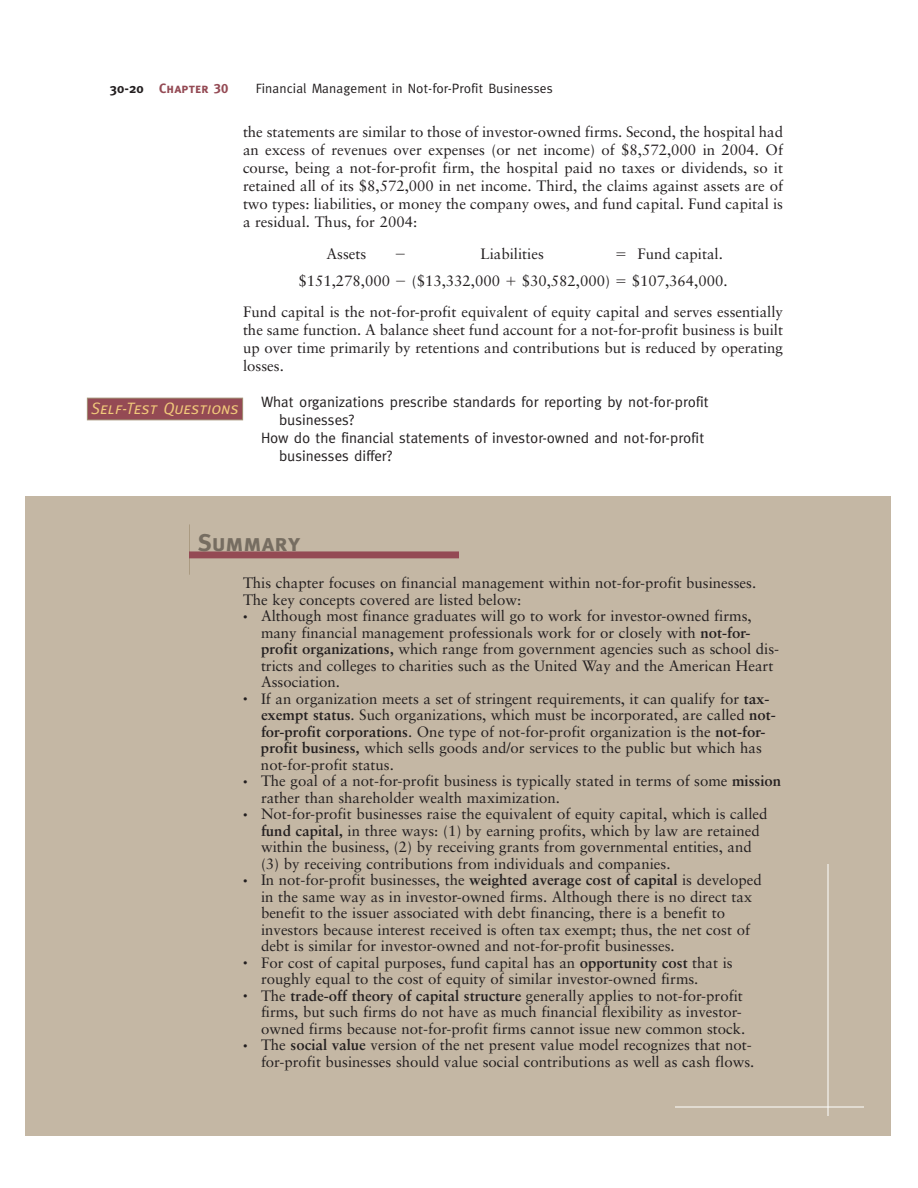
<style>
.page{position:relative;width:918px;height:1188px;background:#fff}
.page>*{position:absolute;margin:0;border:0;box-sizing:border-box;transform-origin:0 0}
.t1{font:24px "Meta Bold Caps";letter-spacing:.015em;color:#766d61}
.t2{font:16.5px "Meta Italic Caps";color:#f2ca7b}
.t3{font:15px/16.5px "Sabon";color:#231f20}
.t4{font:15px "Meta";color:#231f20}
.t5{font:13.5px "Meta";letter-spacing:.01em;color:#231f20}
.t6{font:13.5px "Meta Bold Caps";letter-spacing:.01em;color:#944a54}
.s1{font-family:"Meta";font-weight:700;color:#231f20}
.s2{font-family:"Mathematical Pi One"}
.s3{font-size:9px}
.s4{font-weight:700}
</style>
<div class="page">
<div style="left:26px;top:496px;width:865px;height:640px;background:#c4b7a4"></div>
<hr style="left:189px;top:524px;width:1px;height:51px;background:#a39277">
<div style="left:189px;top:551px;width:270px;height:7px;background:#944a54"></div>
<hr style="left:828px;top:864px;width:1px;height:252px;background:#fff">
<hr style="left:675px;top:1107px;width:189px;height:1px;background:#fff">
<div style="left:87px;top:398px;width:156px;height:22px;background:#944a54"></div>
<div style="left:87px;top:398px;width:156px;height:22px;border:1px solid #a39277"></div>
<p class="t6" style="left:110px;top:81px;width:120px"><span class="s1">30-20</span> Chapter 30</p>
<p class="t5" style="left:256px;top:83px;width:299px">Financial Management in Not-for-Profit Businesses</p>
<p class="t3" style="left:243px;top:125px;width:542px;line-height:18px;text-align:justify">the statements are similar to those of investor-owned firms. Second, the hospital had an excess of revenues over expenses (or net income) of $8,572,000 in 2004. Of course, being a not-for-profit firm, the hospital paid no taxes or dividends, so it retained all of its $8,572,000 in net income. Third, the claims against assets are of two types: liabilities, or money the company owes, and fund capital. Fund capital is a residual. Thus, for 2004:</p>
<p class="t3" style="left:327px;top:247px;width:41px">Assets</p>
<p class="t3" style="left:481px;top:247px;width:65px">Liabilities</p>
<p class="t3" style="left:615px;top:247px;width:110px"><span class="s2">-</span> Fund capital.</p>
<p class="t3" style="left:298px;top:274px;width:93px">$151,278,000</p>
<p class="t3" style="left:412px;top:274px;width:90px">($13,332,000</p>
<p class="t3" style="left:243px;top:266px;width:542px;line-height:31.5px;text-indent:279px">$30,582,000) <span class="s2">-</span> $107,364,000.<br>Fund capital is the not-for-profit equivalent of equity capital and serves essentially</p>
<p class="t3" style="left:243px;top:323px;width:542px;line-height:18px;text-align:justify">the same function. A balance sheet fund account for a not-for-profit business is built up over time primarily by retentions and contributions but is reduced by operating losses.</p>
<p class="t4" style="left:261px;top:396px;width:449px">What organizations prescribe standards for reporting by not-for-profit</p>
<p class="t4" style="left:279px;top:414px;width:77px">businesses?</p>
<p class="t4" style="left:261px;top:432px;width:445px">How do the financial statements of investor-owned and not-for-profit</p>
<p class="t4" style="left:279px;top:450px;width:115px">businesses differ?</p>
<p class="t2" style="left:91px;top:399px;width:149px">Self-Test Questions</p>
<h1 class="t1" style="left:198px;top:529px;width:104px">Summary</h1>
<p class="t3" style="left:243px;top:576px;width:515px">This chapter focuses on financial management within not-for-profit businesses.<br>The key concepts covered are listed below:</p>
<p class="t3" style="left:261px;top:609px;width:520px;text-indent:-18px"><span class="s3">•</span> Although most finance graduates will go to work for investor-owned firms, many financial management professionals work for or closely with <span class="s4">not-for&shy;profit organizations,</span> which range from government agencies such as school dis&shy;tricts and colleges to charities such as the United Way and the American Heart Association.</p>
<p class="t3" style="left:261px;top:692px;width:516px;text-indent:-18px"><span class="s3">•</span> If an organization meets a set of stringent requirements, it can qualify for <span class="s4">tax&shy;exempt status</span>. Such organizations, which must be incorporated, are called <span class="s4">not&shy;for-profit corporations</span>. One type of not-for-profit organization is the <span class="s4">not-for&shy;profit business,</span> which sells goods and/or services to the public but which has not-for-profit status.</p>
<p class="t3" style="left:261px;top:774px;width:522px;text-indent:-18px"><span class="s3">•</span> The goal of a not-for-profit business is typically stated in terms of some <span class="s4">mission </span>rather than shareholder wealth maximization.</p>
<p class="t3" style="left:261px;top:807px;width:508px;text-indent:-18px"><span class="s3">•</span> Not-for-profit businesses raise the equivalent of equity capital, which is called <span class="s4">fund capital,</span> in three ways: (1) by earning profits, which by law are retained within the business, (2) by receiving grants from governmental entities, and (3) by receiving contributions from individuals and companies.</p>
<p class="t3" style="left:261px;top:873px;width:502px;text-indent:-18px"><span class="s3">•</span> In not-for-profit businesses, the <span class="s4">weighted average cost of capital</span> is developed in the same way as in investor-owned firms. Although there is no direct tax benefit to the issuer associated with debt financing, there is a benefit to investors because interest received is often tax exempt; thus, the net cost of debt is similar for investor-owned and not-for-profit businesses.</p>
<p class="t3" style="left:261px;top:956px;width:473px;text-indent:-18px"><span class="s3">•</span> For cost of capital purposes, fund capital has an <span class="s4">opportunity cost</span> that is roughly equal to the cost of equity of similar investor-owned firms.</p>
<p class="t3" style="left:261px;top:989px;width:486px;text-indent:-18px"><span class="s3">•</span> The <span class="s4">trade-off theory of capital structure</span> generally applies to not-for-profit firms, but such firms do not have as much financial flexibility as investor&shy;owned firms because not-for-profit firms cannot issue new common stock.</p>
<p class="t3" style="left:243px;top:1038px;width:513px;text-align:right"><span class="s3">•</span> The <span class="s4">social value</span> version of the net present value model recognizes that not&shy;for-profit businesses should value social contributions as well as cash flows.</p>
</div>
